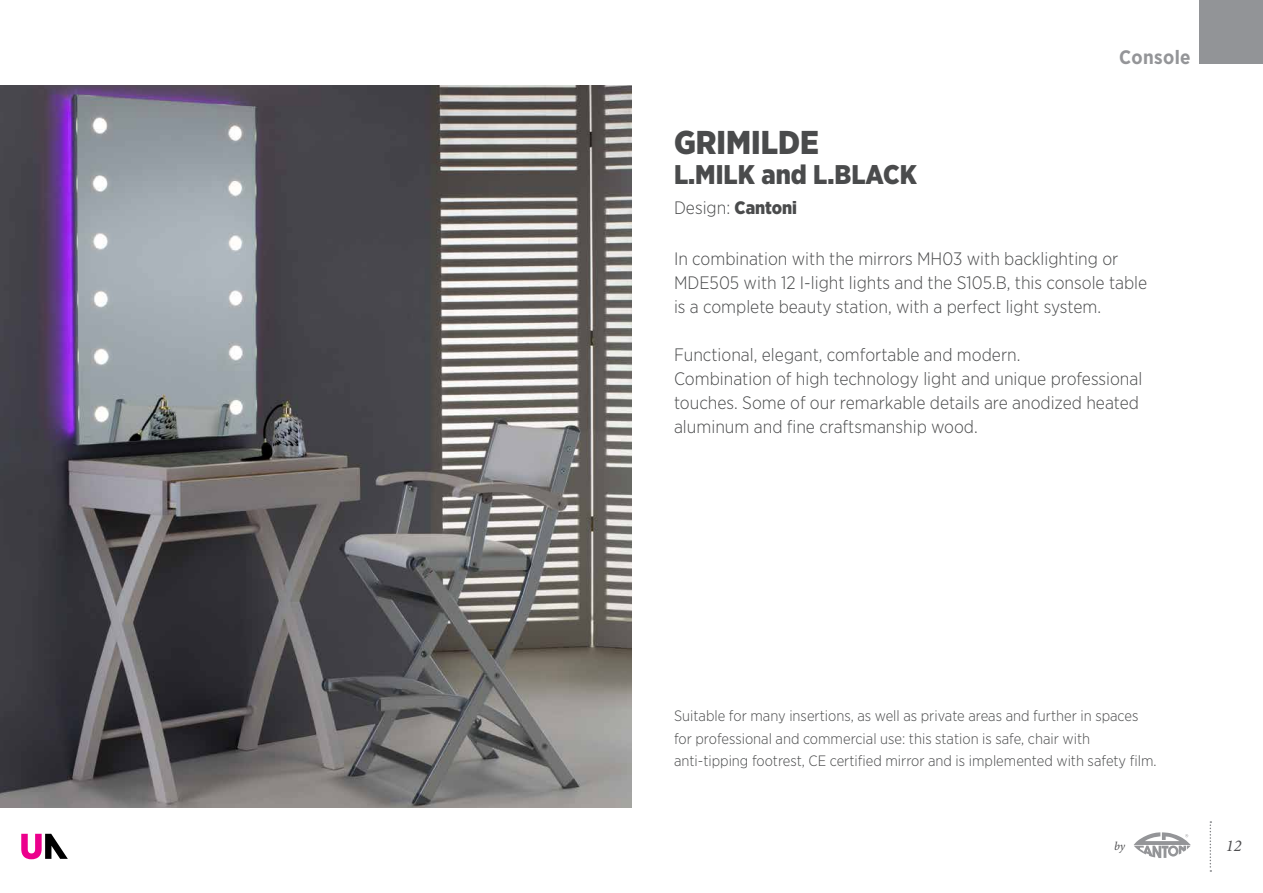
<style>
.page{position:relative;width:1263px;height:893px;background:#fff}
.page>*{position:absolute;margin:0;border:0;box-sizing:border-box;transform-origin:0 0}
.t1{font:900 33px "Gotham Narrow";color:#4a4b4c}
.t2{font:900 27px "Gotham Narrow";color:#4a4b4c}
.t3{font:700 19.5px "Gotham Narrow";letter-spacing:.02em;color:#949598}
.t4{font:300 18px/24px "Gotham Narrow";color:#4a4b4c}
.t5{font:italic 16.5px "Minion Pro";color:#4d4d4f}
.t6{font:300 15px/22.5px "Gotham Narrow";color:#4a4b4c}
.t7{font:italic 12px "Minion Pro";color:#4d4d4f}
.s1{font-weight:900}
</style>
<div class="page">
<img style="left:0;top:85px;width:631px;height:723px">
<svg style="left:21px;top:834px;width:47px;height:25px"></svg>
<svg style="left:1134px;top:832px;width:57px;height:26px"></svg>
<svg style="left:1209px;top:821px;width:2px;height:51px"></svg>
<div style="left:1199px;top:0;width:64px;height:64px;background:#929497"></div>
<p class="t3" style="left:1119px;top:44px;width:73px">Console</p>
<h1 class="t1" style="left:674px;top:121px;width:147px">GRIMILDE</h1>
<h2 class="t2" style="left:674px;top:157px;width:244px">L.MILK and L.BLACK</h2>
<p class="t4" style="left:674px;top:195px;width:125px">Design: <span class="s1">Cantoni</span></p>
<p class="t4" style="left:674px;top:246px;width:475px">In combination with the mirrors MH03 with backlighting or<br>MDE505 with 12 I-light lights and the S105.B, this console table is a complete beauty station, with a perfect light system.</p>
<p class="t4" style="left:674px;top:342px;width:470px">Functional, elegant, comfortable and modern.<br>Combination of high technology light and unique professional touches. Some of our remarkable details are anodized heated aluminum and fine craftsmanship wood.</p>
<p class="t6" style="left:674px;top:704px;width:484px">Suitable for many insertions, as well as private areas and further in spaces for professional and commercial use: this station is safe, chair with anti-tipping footrest, CE certified mirror and is implemented with safety film.</p>
<p class="t7" style="left:1114px;top:838px;width:12px">by</p>
<p class="t5" style="left:1226px;top:834px;width:17px">12</p>
</div>
